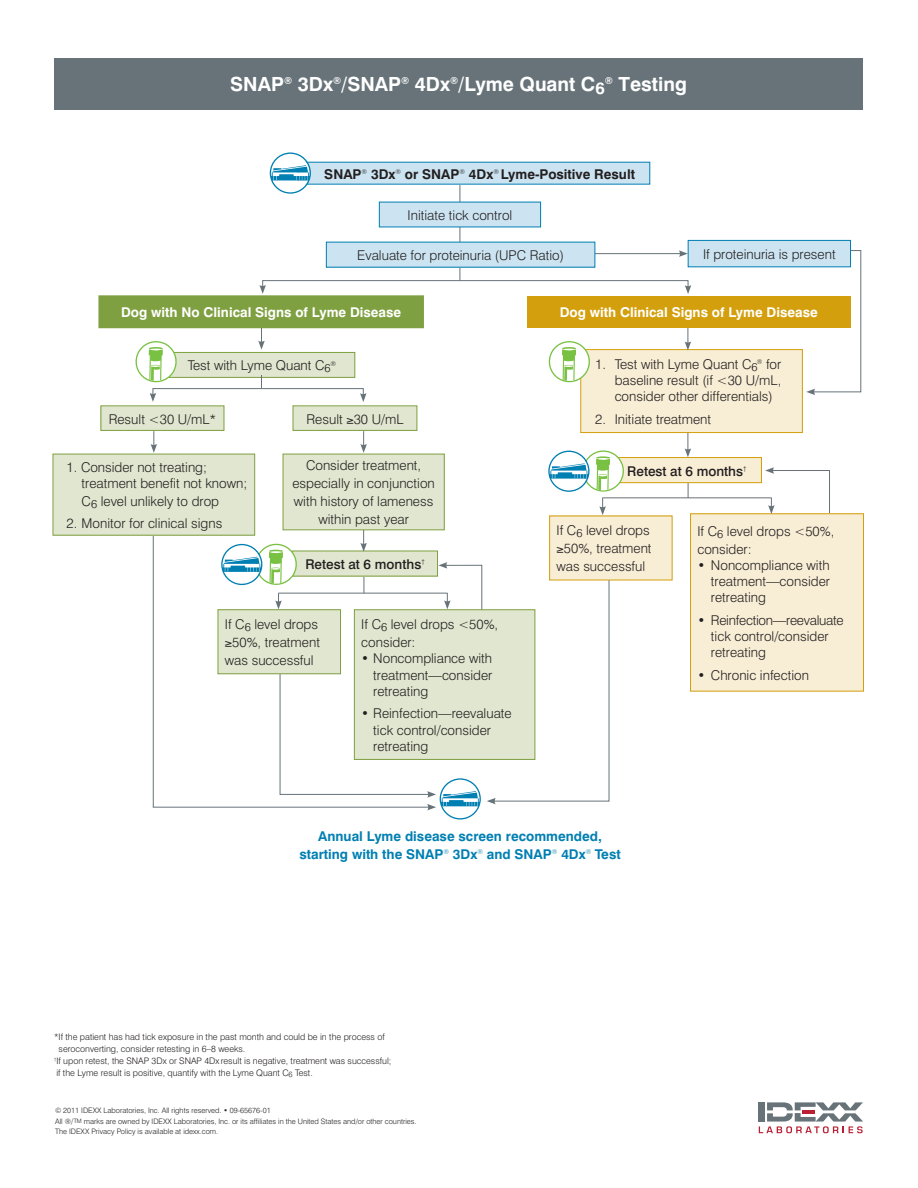
<style>
.page{position:relative;width:918px;height:1188px;background:#fff}
.page>*{position:absolute;margin:0;border:0;box-sizing:border-box;transform-origin:0 0}
.IDXHeader{font:700 19.5px "Swiss 721 BT";color:#fff}
.IDXList_Text{font:300 13.5px/16.2px "Swiss 721 BT";color:#231f20;text-align:justify}
.IDXText{font:300 13.5px/18px "Swiss 721 BT";color:#231f20}
.IDXText-2{font:700 13.5px/18px "Swiss 721 BT";color:#007fb2;text-align:center}
.IDXText-3{font:700 13.5px "Swiss 721 BT";color:#fff}
.IDXText-4{font:700 13.5px "Swiss 721 BT";color:#231f20}
.IDXText-5{font:500 13.5px "Swiss 721 BT";color:#231f20}
.IDXText-6{font:300 9px/12px "Swiss 721 BT";color:#231f20}
.IDXList_Text-2{font:300 9px/12px "Swiss 721 BT";color:#231f20}
.t1{font:300 7.5px/10.5px "Swiss 721 BT";color:#231f20}
.IDXText-7{font:300 6.75px "Swiss 721 BT";color:#231f20}
.s1{font-size:6px}
</style>
<div class="page">
<div style="left:54px;top:58px;width:809px;height:52px;background:#677379"></div>
<div style="left:169px;top:352px;width:186px;height:25px;background:#e0e6cf"></div>
<div style="left:169px;top:352px;width:186px;height:26px;border:1px solid #7fa040"></div>
<hr style="left:594px;top:253px;width:87px;height:1px;background:#677379">
<svg style="left:679px;top:250px;width:9px;height:7px"></svg>
<svg style="left:806px;top:250px;width:55px;height:145px"></svg>
<hr style="left:460px;top:185px;width:1px;height:96px;background:#677379">
<div style="left:326px;top:242px;width:269px;height:25px;background:#cce4f1"></div>
<div style="left:379px;top:202px;width:162px;height:25px;background:#cce4f1"></div>
<div style="left:581px;top:350px;width:221px;height:83px;background:#f8edd5"></div>
<div style="left:581px;top:349px;width:222px;height:84px;border:1px solid #d49f0c"></div>
<div style="left:550px;top:516px;width:122px;height:64px;background:#f8edd5"></div>
<div style="left:691px;top:514px;width:172px;height:177px;background:#f8edd5"></div>
<div style="left:690px;top:514px;width:174px;height:177px;border:1px solid #d49f0c"></div>
<svg style="left:685px;top:327px;width:6px;height:23px"></svg>
<svg style="left:685px;top:433px;width:6px;height:24px"></svg>
<hr style="left:602px;top:498px;width:170px;height:1px;background:#677379">
<svg style="left:688px;top:483px;width:1px;height:15px"></svg>
<svg style="left:765px;top:467px;width:65px;height:48px"></svg>
<div style="left:99px;top:296px;width:324px;height:31px;background:#7fa040"></div>
<div style="left:98px;top:295px;width:326px;height:33px;border:2px solid #7fa040"></div>
<svg style="left:258px;top:328px;width:7px;height:22px"></svg>
<svg style="left:153px;top:536px;width:68px;height:272px"></svg>
<div style="left:101px;top:406px;width:123px;height:24px;background:#e0e6cf"></div>
<div style="left:101px;top:406px;width:123px;height:25px;border:1px solid #7fa040"></div>
<div style="left:293px;top:406px;width:124px;height:24px;background:#e0e6cf"></div>
<div style="left:293px;top:406px;width:124px;height:25px;border:1px solid #7fa040"></div>
<div style="left:53px;top:454px;width:202px;height:81px;background:#e0e6cf"></div>
<div style="left:283px;top:454px;width:161px;height:76px;background:#e0e6cf"></div>
<div style="left:283px;top:454px;width:161px;height:76px;border:1px solid #7fa040"></div>
<svg style="left:261px;top:375px;width:1px;height:13px"></svg>
<svg style="left:360px;top:431px;width:7px;height:22px"></svg>
<svg style="left:151px;top:431px;width:6px;height:22px"></svg>
<div style="left:617px;top:458px;width:144px;height:25px;background:#f8edd5"></div>
<div style="left:616px;top:457px;width:146px;height:26px;border:1px solid #d49f0c"></div>
<svg style="left:135px;top:341px;width:44px;height:42px"></svg>
<div style="left:153px;top:388px;width:210px;height:8px;border:1px solid #677379"></div>
<svg style="left:150px;top:393px;width:6px;height:9px"></svg>
<svg style="left:360px;top:393px;width:7px;height:9px"></svg>
<div style="left:262px;top:280px;width:426px;height:8px;border:1px solid #677379"></div>
<svg style="left:259px;top:285px;width:7px;height:9px"></svg>
<svg style="left:685px;top:285px;width:6px;height:9px"></svg>
<svg style="left:548px;top:341px;width:44px;height:43px"></svg>
<div style="left:298px;top:162px;width:352px;height:22px;background:#cce4f1"></div>
<svg style="left:548px;top:450px;width:78px;height:65px"></svg>
<svg style="left:221px;top:530px;width:388px;height:290px"></svg>
<div style="left:527px;top:296px;width:324px;height:31px;background:#d49f0c"></div>
<div style="left:688px;top:240px;width:163px;height:27px;background:#cce4f1"></div>
<div style="left:688px;top:240px;width:163px;height:27px;border:1px solid #007fb2"></div>
<svg style="left:270px;top:152px;width:41px;height:42px"></svg>
<svg style="left:759px;top:1102px;width:104px;height:31px"></svg>
<p class="IDXHeader" style="left:230px;top:72px;width:458px">SNAP<sup>®</sup> 3Dx<sup>®</sup>/SNAP<sup>®</sup> 4Dx<sup>®</sup>/Lyme Quant C<sub>6</sub><sup>®</sup> Testing</p>
<p class="IDXText-4" style="left:324px;top:166px;width:312px">SNAP<sup>®</sup> 3Dx<sup>®</sup> or SNAP<sup>®</sup> 4Dx<sup>®</sup> Lyme-Positive Result</p>
<p class="IDXText" style="left:408px;top:206px;width:106px">Initiate tick control</p>
<p class="IDXText" style="left:357px;top:246px;width:208px">Evaluate for proteinuria (UPC Ratio)</p>
<p class="IDXText" style="left:703px;top:245px;width:134px">If proteinuria is present</p>
<p class="IDXText-3" style="left:121px;top:304px;width:282px">Dog with No Clinical Signs of Lyme Disease</p>
<p class="IDXText" style="left:188px;top:356px;width:144px">Test with Lyme Quant C<sub>6</sub></p>
<p class="IDXText-7" style="left:331px;top:359px;width:7px">®</p>
<p class="IDXText" style="left:109px;top:410px;width:109px">Result &lt;30 U/mL*</p>
<p class="IDXText" style="left:307px;top:410px;width:98px">Result ≥30 U/mL</p>
<p class="IDXList_Text" style="left:82px;top:459px;width:167px;text-indent:-15px">1. Consider not treating; treatment benefit not known;</p>
<p class="IDXList_Text" style="left:82px;top:493px;width:139px">C<sub>6</sub> level unlikely to drop</p>
<p class="IDXList_Text" style="left:67px;top:515px;width:157px">2. Monitor for clinical signs</p>
<p class="IDXText" style="left:292px;top:456px;width:144px;text-align:center">Consider treatment, especially in conjunction with history of lameness within past year</p>
<p class="IDXText-5" style="left:305px;top:556px;width:121px">Retest at 6 months<sup>†</sup></p>
<p class="IDXText" style="left:225px;top:615px;width:97px">If C<sub>6</sub> level drops ≥50%, treatment was successful</p>
<p class="IDXText" style="left:361px;top:615px;width:138px">If C<sub>6</sub> level drops &lt;50%, consider:</p>
<p class="IDXList_Text" style="left:373px;top:650px;width:121px;text-indent:-12px">• Noncompliance with treatment—consider retreating</p>
<p class="IDXList_Text" style="left:373px;top:705px;width:140px;text-align:left;text-indent:-12px">• Reinfection—reevaluate tick control/consider retreating</p>
<p class="IDXText-3" style="left:560px;top:304px;width:260px">Dog with Clinical Signs of Lyme Disease</p>
<p class="IDXList_Text" style="left:615px;top:356px;width:168px;text-indent:-20px">1. Test with Lyme Quant C<sub>6</sub><sup>®</sup> for baseline result (if &lt;30 U/mL, consider other differentials)</p>
<p class="IDXList_Text" style="left:595px;top:411px;width:118px">2. Initiate treatment</p>
<p class="IDXText-5" style="left:627px;top:463px;width:121px">Retest at 6 months<sup>†</sup></p>
<p class="IDXText" style="left:557px;top:522px;width:97px">If C<sub>6</sub> level drops ≥50%, treatment was successful</p>
<p class="IDXText" style="left:697px;top:522px;width:138px">If C<sub>6</sub> level drops &lt;50%, consider:</p>
<p class="IDXList_Text" style="left:711px;top:557px;width:121px;text-indent:-14px">• Noncompliance with treatment—consider retreating</p>
<p class="IDXList_Text" style="left:711px;top:612px;width:134px;text-align:left;text-indent:-14px">• Reinfection—reevaluate tick control/consider retreating</p>
<p class="IDXList_Text" style="left:697px;top:667px;width:113px">• Chronic infection</p>
<p class="IDXText-2" style="left:299px;top:827px;width:323px">Annual Lyme disease screen recommended, starting with the SNAP<sup>®</sup> 3Dx<sup>®</sup> and SNAP<sup>®</sup> 4Dx<sup>®</sup> Test</p>
<p class="IDXList_Text-2" style="left:59px;top:1030px;width:328px;text-indent:-4px">*If the patient has had tick exposure in the past month and could be in the process of seroconverting, consider retesting in 6–8 weeks.</p>
<p class="IDXText-6" style="left:54px;top:1054px;width:339px"><sup>†</sup>If upon retest, the SNAP 3Dx or SNAP 4Dx result is negative, treatment was successful; if the Lyme result is positive, quantify with the Lyme Quant C<sub>6</sub> Test.</p>
<p class="t1" style="left:55px;top:1105px;width:363px">© 2011 IDEXX Laboratories, Inc. All rights reserved. • 09-65676-01<br>All ®/<span class="s1">TM</span> marks are owned by IDEXX Laboratories, Inc. or its affiliates in the United States and/or other countries.<br>The IDEXX Privacy Policy is available at idexx.com.</p>
</div>
